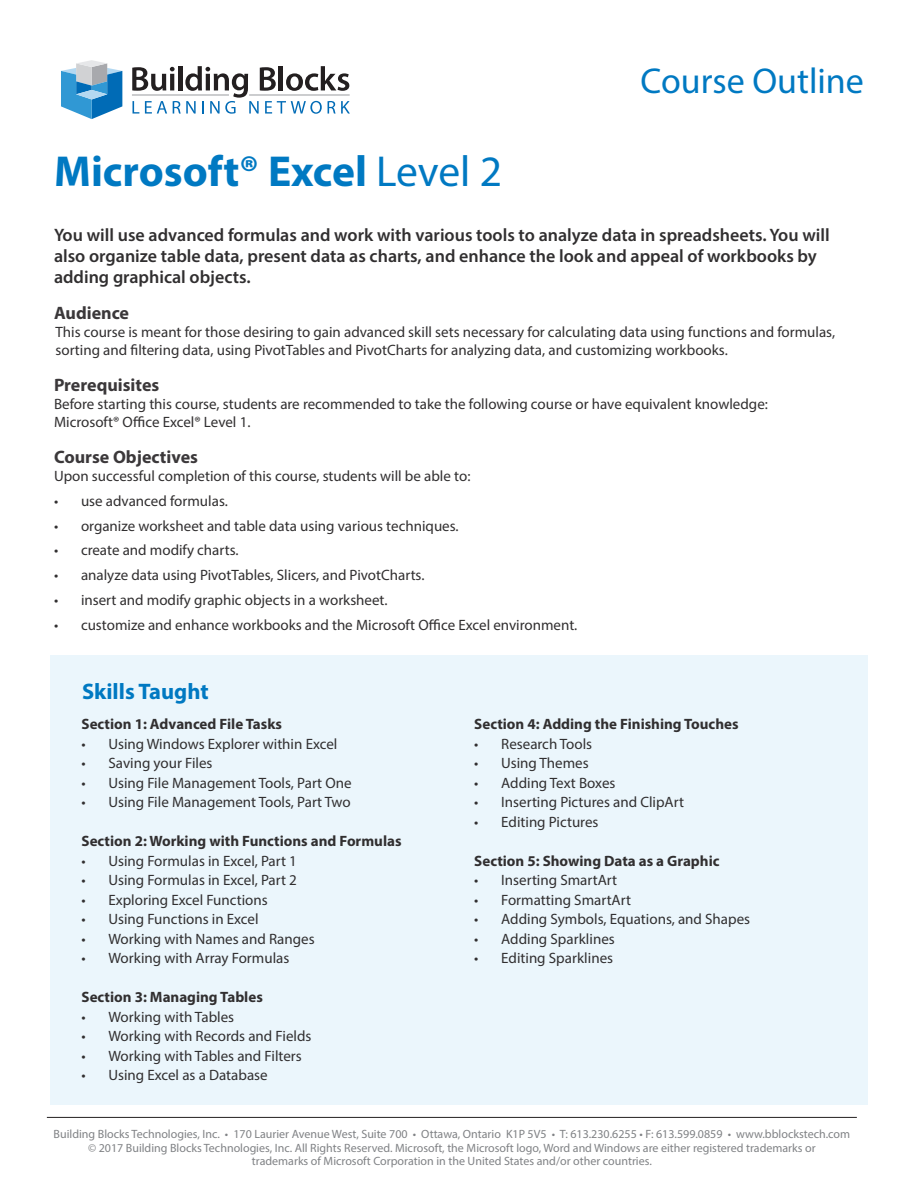
<style>
.page{position:relative;width:918px;height:1188px;background:#fff}
.page>*{position:absolute;margin:0;border:0;box-sizing:border-box;transform-origin:0 0}
.t1{font:700 43.5px "Myriad Pro";color:#0079c2}
.t2{font:36px "Myriad Pro";color:#0079c2}
.t3{font:700 22.5px "Myriad Pro";color:#0079c2}
.t4{font:600 18px/21px "Myriad Pro";color:#312f30}
.t5{font:700 18px "Myriad Pro";color:#3b383a}
.t6{font:15px/18px "Myriad Pro";color:#312f30}
.t7{font:700 15px "Myriad Pro";color:#312f30}
.t8{font:12px/13.5px "Myriad Pro";color:#808285;text-align:center}
.s1{font-weight:400}
</style>
<div class="page">
<div style="left:50px;top:655px;width:818px;height:450px;background:#ebf6fc"></div>
<svg style="left:61px;top:60px;width:61px;height:59px"></svg>
<svg style="left:132px;top:66px;width:218px;height:48px"></svg>
<hr style="left:132px;top:94px;width:97px;height:2px;background:#a8a9ad">
<hr style="left:249px;top:94px;width:101px;height:2px;background:#a8a9ad">
<hr style="left:47px;top:1117px;width:810px;height:1px;background:#231f20">
<h1 class="t1" style="left:54px;top:143px;width:450px">Microsoft® Excel <span class="s1">Level 2</span></h1>
<h2 class="t2" style="left:641px;top:59px;width:225px">Course Outline</h2>
<p class="t4" style="left:54px;top:224px;width:777px">You will use advanced formulas and work with various tools to analyze data in spreadsheets. You will also organize table data, present data as charts, and enhance the look and appeal of workbooks by adding graphical objects.</p>
<p class="t5" style="left:54px;top:301px;width:77px">Audience</p>
<p class="t6" style="left:56px;top:323px;width:781px">This course is meant for those desiring to gain advanced skill sets necessary for calculating data using functions and formulas, sorting and filtering data, using PivotTables and PivotCharts for analyzing data, and customizing workbooks.</p>
<p class="t5" style="left:54px;top:373px;width:107px">Prerequisites</p>
<p class="t6" style="left:54px;top:395px;width:715px">Before starting this course, students are recommended to take the following course or have equivalent knowledge:<br>Microsoft® Office Excel® Level 1.</p>
<p class="t5" style="left:54px;top:445px;width:146px">Course Objectives</p>
<p class="t6" style="left:54px;top:467px;width:418px">Upon successful completion of this course, students will be able to:</p>
<p class="t6" style="left:54px;top:492px;width:175px">• use advanced formulas.</p>
<p class="t6" style="left:54px;top:516px;width:406px">• organize worksheet and table data using various techniques.</p>
<p class="t6" style="left:54px;top:541px;width:186px">• create and modify charts.</p>
<p class="t6" style="left:54px;top:566px;width:372px">• analyze data using PivotTables, Slicers, and PivotCharts.</p>
<p class="t6" style="left:54px;top:591px;width:335px">• insert and modify graphic objects in a worksheet.</p>
<p class="t6" style="left:54px;top:615px;width:525px">• customize and enhance workbooks and the Microsoft Office Excel environment.</p>
<h3 class="t3" style="left:82px;top:677px;width:128px">Skills Taught</h3>
<p class="t7" style="left:81px;top:715px;width:202px">Section 1: Advanced File Tasks</p>
<p class="t6" style="left:81px;top:735px;width:257px">• Using Windows Explorer within Excel</p>
<p class="t6" style="left:81px;top:754px;width:133px">• Saving your Files</p>
<p class="t6" style="left:81px;top:774px;width:272px">• Using File Management Tools, Part One</p>
<p class="t6" style="left:81px;top:793px;width:271px">• Using File Management Tools, Part Two</p>
<p class="t7" style="left:81px;top:832px;width:322px">Section 2: Working with Functions and Formulas</p>
<p class="t6" style="left:81px;top:852px;width:217px">• Using Formulas in Excel, Part 1</p>
<p class="t6" style="left:81px;top:871px;width:217px">• Using Formulas in Excel, Part 2</p>
<p class="t6" style="left:81px;top:891px;width:188px">• Exploring Excel Functions</p>
<p class="t6" style="left:81px;top:910px;width:179px">• Using Functions in Excel</p>
<p class="t6" style="left:81px;top:930px;width:235px">• Working with Names and Ranges</p>
<p class="t6" style="left:81px;top:949px;width:209px">• Working with Array Formulas</p>
<p class="t7" style="left:81px;top:988px;width:183px">Section 3: Managing Tables</p>
<p class="t6" style="left:81px;top:1008px;width:154px">• Working with Tables</p>
<p class="t6" style="left:81px;top:1027px;width:232px">• Working with Records and Fields</p>
<p class="t6" style="left:81px;top:1047px;width:222px">• Working with Tables and Filters</p>
<p class="t6" style="left:81px;top:1066px;width:188px">• Using Excel as a Database</p>
<p class="t7" style="left:474px;top:715px;width:266px">Section 4: Adding the Finishing Touches</p>
<p class="t6" style="left:474px;top:735px;width:120px">• Research Tools</p>
<p class="t6" style="left:474px;top:754px;width:116px">• Using Themes</p>
<p class="t6" style="left:474px;top:774px;width:143px">• Adding Text Boxes</p>
<p class="t6" style="left:474px;top:793px;width:211px">• Inserting Pictures and ClipArt</p>
<p class="t6" style="left:474px;top:813px;width:126px">• Editing Pictures</p>
<p class="t7" style="left:474px;top:851px;width:247px">Section 5: Showing Data as a Graphic</p>
<p class="t6" style="left:474px;top:871px;width:144px">• Inserting SmartArt</p>
<p class="t6" style="left:474px;top:891px;width:158px">• Formatting SmartArt</p>
<p class="t6" style="left:474px;top:910px;width:277px">• Adding Symbols, Equations, and Shapes</p>
<p class="t6" style="left:474px;top:930px;width:142px">• Adding Sparklines</p>
<p class="t6" style="left:474px;top:949px;width:140px">• Editing Sparklines</p>
<p class="t8" style="left:54px;top:1127px;width:798px">Building Blocks Technologies, Inc. • 170 Laurier Avenue West, Suite 700 • Ottawa, Ontario K1P 5V5 • T: 613.230.6255 • F: 613.599.0859 • www.bblockstech.com © 2017 Building Blocks Technologies, Inc. All Rights Reserved. Microsoft, the Microsoft logo, Word and Windows are either registered trademarks or<br>trademarks of Microsoft Corporation in the United States and/or other countries.</p>
</div>
